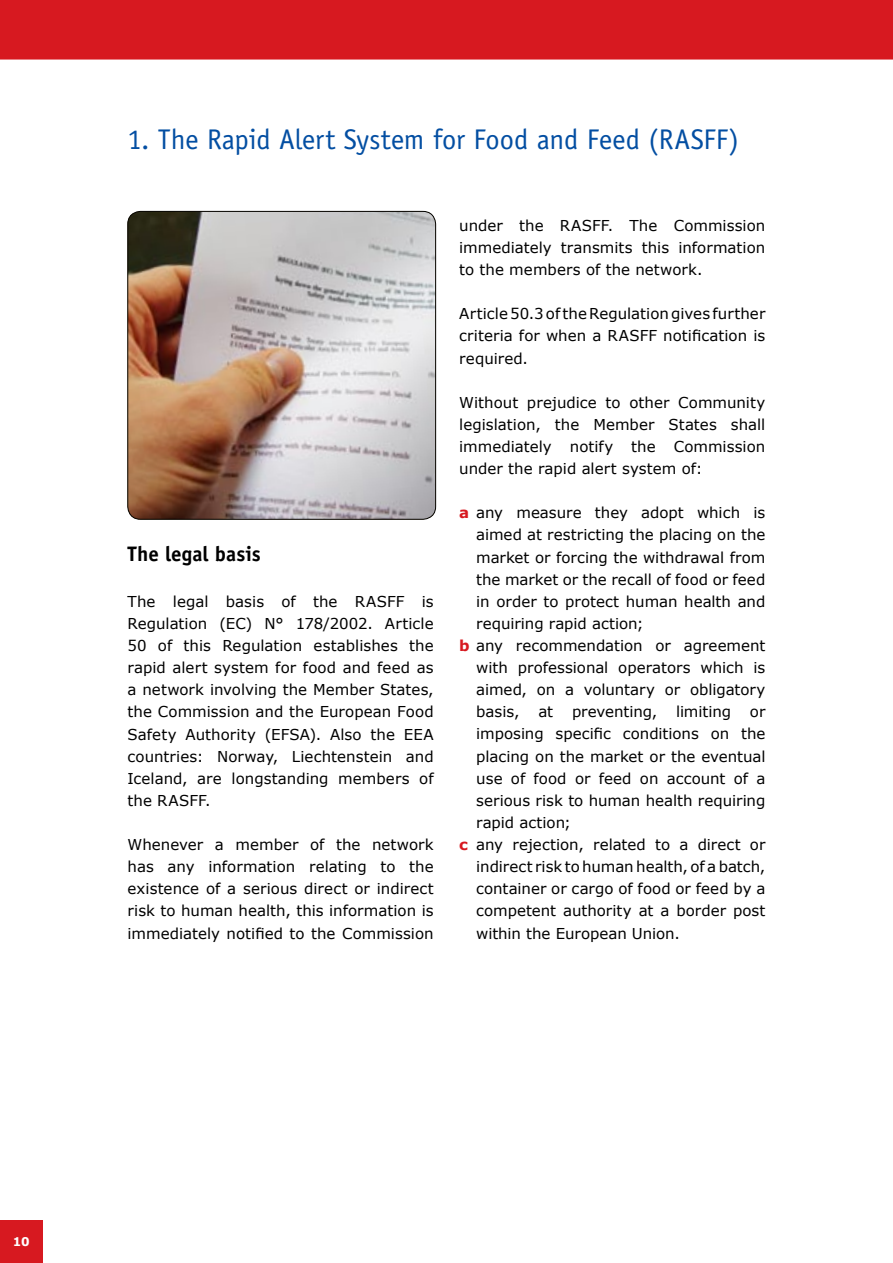
<style>
.page{position:relative;width:893px;height:1263px;background:#fff}
.page>*{position:absolute;margin:0;border:0;box-sizing:border-box;transform-origin:0 0}
.t1{font:28.5px "Officina Sans";color:#034ea2}
.t2{font:700 21px "Officina Sans";color:#000}
.t3{font:15px/22px "Verdana";color:#000;text-align:justify}
.t4{font:700 12px "Verdana";color:#fff}
.s1{font-weight:700;color:#d71920}
</style>
<div class="page">
<div style="left:0;top:1220px;width:43px;height:43px;background:#d71920"></div>
<div style="left:0;top:0;width:892px;height:60px;background:#d71920"></div>
<svg style="left:892px;top:0;width:1px;height:60px"></svg>
<img style="left:128px;top:211px;width:308px;height:308px">
<div style="left:128px;top:211px;width:308px;height:308px;border:1px solid #000;border-radius:13px"></div>
<h1 class="t1" style="left:128px;top:123px;width:613px">1. The Rapid Alert System for Food and Feed (RASFF)</h1>
<h2 class="t2" style="left:128px;top:541px;width:135px">The legal basis</h2>
<p class="t3" style="left:128px;top:590px;width:308px">The legal basis of the RASFF is Regulation (EC) N° 178/2002. Article 50 of this Regulation establishes the rapid alert system for food and feed as a network involving the Member States, the Commission and the European Food Safety Authority (EFSA). Also the EEA countries: Norway, Liechtenstein and Iceland, are longstanding members of the RASFF.</p>
<p class="t3" style="left:128px;top:833px;width:308px">Whenever a member of the network has any information relating to the existence of a serious direct or indirect risk to human health, this information is immediately notified to the Commission</p>
<p class="t3" style="left:459px;top:214px;width:308px">under the RASFF. The Commission immediately transmits this information to the members of the network.</p>
<p class="t3" style="left:459px;top:302px;width:308px">Article 50.3 of the Regulation gives further criteria for when a RASFF notification is required.</p>
<p class="t3" style="left:459px;top:391px;width:308px">Without prejudice to other Community legislation, the Member States shall immediately notify the Commission under the rapid alert system of:</p>
<p class="t3" style="left:459px;top:501px;width:308px"><span class="s1">a</span> any measure they adopt which is</p>
<p class="t3" style="left:476px;top:523px;width:291px">aimed at restricting the placing on the</p>
<p class="t3" style="left:476px;top:546px;width:291px">market or forcing the withdrawal from</p>
<p class="t3" style="left:476px;top:568px;width:291px">the market or the recall of food or feed</p>
<p class="t3" style="left:476px;top:590px;width:291px">in order to protect human health and</p>
<p class="t3" style="left:476px;top:612px;width:169px">requiring rapid action;</p>
<p class="t3" style="left:459px;top:634px;width:308px"><span class="s1">b</span> any recommendation or agreement</p>
<p class="t3" style="left:476px;top:656px;width:291px">with professional operators which is</p>
<p class="t3" style="left:476px;top:678px;width:291px">aimed, on a voluntary or obligatory</p>
<p class="t3" style="left:476px;top:700px;width:45px">basis,</p>
<p class="t3" style="left:538px;top:700px;width:16px">at</p>
<p class="t3" style="left:572px;top:700px;width:87px">preventing,</p>
<p class="t3" style="left:676px;top:700px;width:57px">limiting</p>
<p class="t3" style="left:750px;top:700px;width:17px">or</p>
<p class="t3" style="left:476px;top:722px;width:291px">imposing specific conditions on the</p>
<p class="t3" style="left:476px;top:745px;width:291px">placing on the market or the eventual</p>
<p class="t3" style="left:476px;top:767px;width:291px">use of food or feed on account of a</p>
<p class="t3" style="left:476px;top:789px;width:291px">serious risk to human health requiring</p>
<p class="t3" style="left:476px;top:811px;width:96px">rapid action;</p>
<p class="t3" style="left:459px;top:833px;width:308px"><span class="s1">c</span> any rejection, related to a direct or</p>
<p class="t3" style="left:476px;top:855px;width:291px">indirect risk to human health, of a batch,</p>
<p class="t3" style="left:476px;top:877px;width:291px">container or cargo of food or feed by a</p>
<p class="t3" style="left:476px;top:899px;width:291px">competent authority at a border post</p>
<p class="t3" style="left:476px;top:921px;width:205px">within the European Union.</p>
<p class="t4" style="left:13px;top:1234px;width:19px">10</p>
</div>
